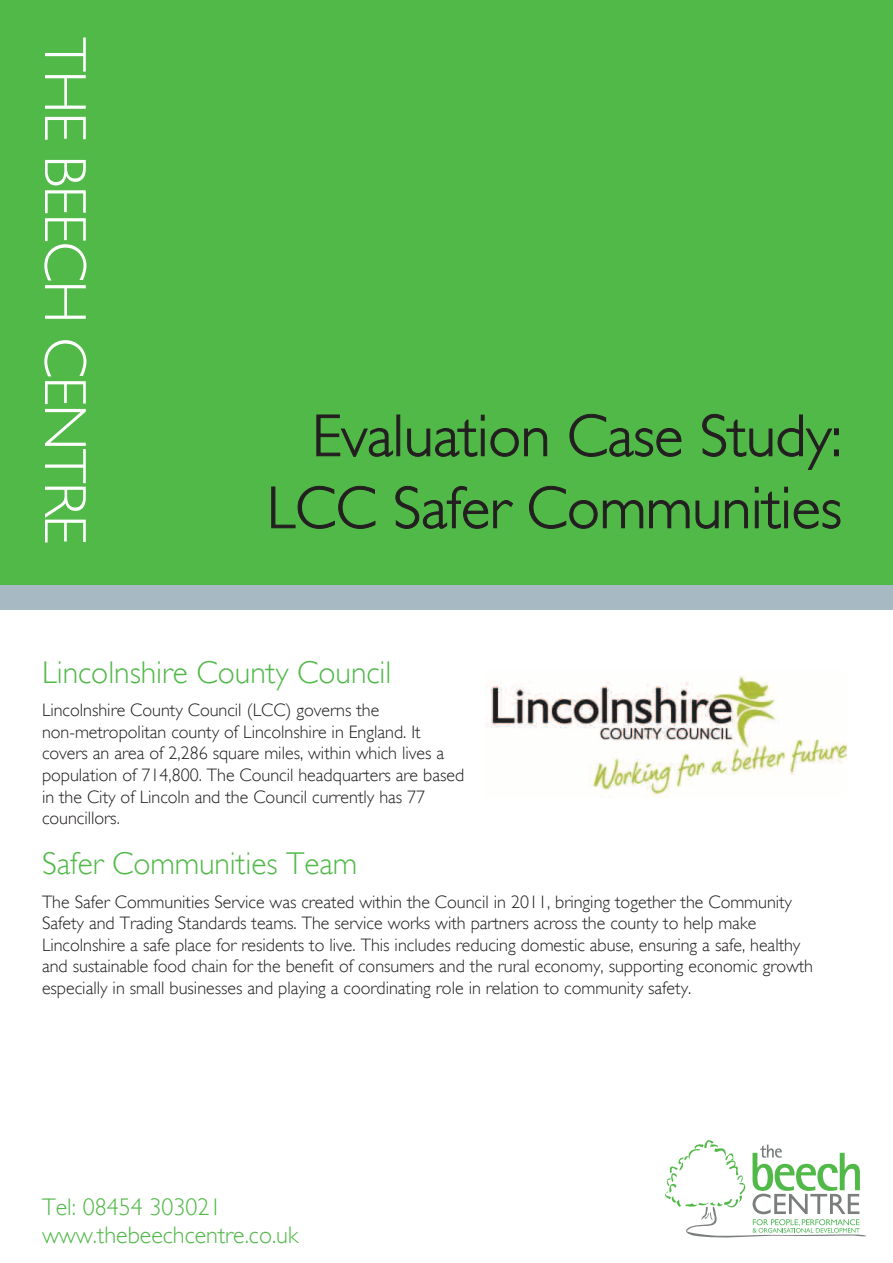
<style>
.page{position:relative;width:893px;height:1263px;background:#fff}
.page>*{position:absolute;margin:0;border:0;box-sizing:border-box;transform-origin:0 0}
.t1{font:300 60px/72px "Gill Sans";color:#231f20;text-align:right}
.t2{font:300 60px "Gill Sans";letter-spacing:-.025em;color:#fff}
.t3{font:300 31.5px "Gill Sans";color:#51b948}
.t4{font:300 24px/28.8px "Gill Sans";color:#51b948}
.t5{font:300 18px/21.6px "Gill Sans";color:#231f20}
</style>
<div class="page">
<div style="left:0;top:0;width:893px;height:587px;background:#51b948"></div>
<div style="left:0;top:585px;width:893px;height:24px;background:#a7bac4"></div>
<svg style="left:665px;top:1140px;width:201px;height:97px"></svg>
<svg style="left:316px;top:414px;width:77px;height:43px"></svg>
<div style="left:396px;top:415px;width:4px;height:41px;border:1px solid #231f20"></div>
<svg style="left:407px;top:415px;width:77px;height:42px"></svg>
<svg style="left:490px;top:428px;width:57px;height:29px"></svg>
<svg style="left:569px;top:414px;width:113px;height:43px"></svg>
<svg style="left:702px;top:414px;width:137px;height:56px"></svg>
<svg style="left:271px;top:486px;width:105px;height:43px"></svg>
<svg style="left:395px;top:486px;width:118px;height:43px"></svg>
<svg style="left:529px;top:486px;width:114px;height:43px"></svg>
<svg style="left:649px;top:500px;width:70px;height:29px"></svg>
<svg style="left:725px;top:500px;width:23px;height:28px"></svg>
<svg style="left:755px;top:487px;width:86px;height:42px"></svg>
<img style="left:485px;top:676px;width:361px;height:121px">
<h1 class="t2" style="left:100px;top:37px;width:508px;rotate:90deg">THE BEECH CENTRE</h1>
<h1 class="t1" style="left:267px;top:400px;width:576px">Evaluation Case Study:<br>LCC Safer Communities</h1>
<h2 class="t3" style="left:42px;top:653px;width:351px">Lincolnshire County Council</h2>
<p class="t5" style="left:42px;top:699px;width:424px">Lincolnshire County Council (LCC) governs the non-metropolitan county of Lincolnshire in England. It covers an area of 2,286 square miles, within which lives a population of 714,800. The Council headquarters are based in the City of Lincoln and the Council currently has 77 councillors.</p>
<h2 class="t3" style="left:42px;top:845px;width:317px">Safer Communities Team</h2>
<p class="t5" style="left:42px;top:891px;width:773px">The Safer Communities Service was created within the Council in 2011, bringing together the Community Safety and Trading Standards teams. The service works with partners across the county to help make Lincolnshire a safe place for residents to live. This includes reducing domestic abuse, ensuring a safe, healthy and sustainable food chain for the benefit of consumers and the rural economy, supporting economic growth especially in small businesses and playing a coordinating role in relation to community safety.</p>
<h3 class="t4" style="left:42px;top:1192px;width:258px">Tel: 08454 303021 www.thebeechcentre.co.uk</h3>
</div>
